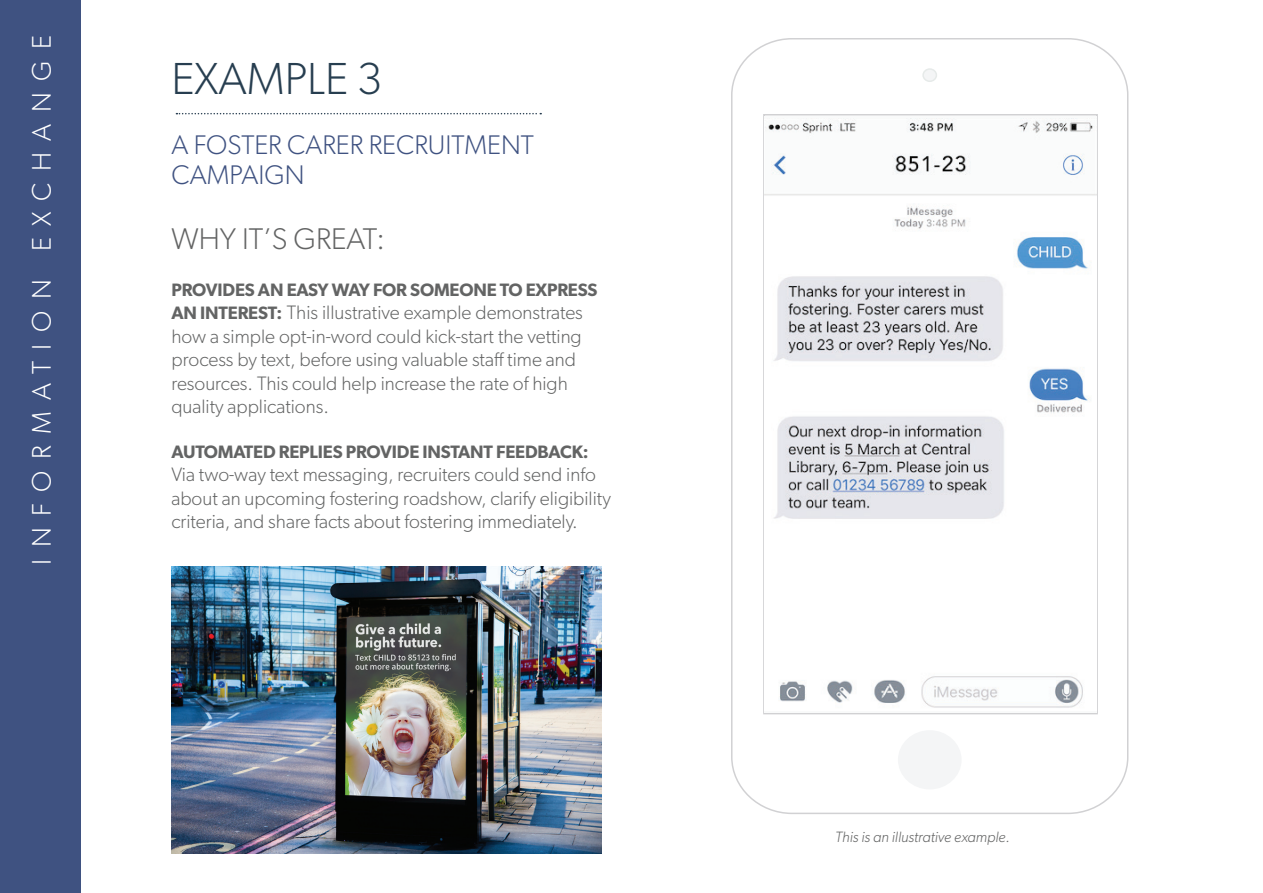
<style>
.page{position:relative;width:1263px;height:893px;background:#fff}
.page>*{position:absolute;margin:0;border:0;box-sizing:border-box;transform-origin:0 0}
.t1{font:300 45px "Gibson";color:#273e50}
.t2{font:300 30px "Gibson";color:#636464}
.t3{font:300 27px/30px "Gibson";color:#3f5281}
.t4{font:300 27px "Gibson";letter-spacing:.425em;color:#fff}
.t5{font:300 19.5px/23.4px "Gibson";color:#636464}
.t6{font:600 18px "Gibson";letter-spacing:-.01em;color:#636464}
.t7{font:italic 300 15px "Gibson";color:#636464}
.s1{font-weight:600;font-size:18px}
</style>
<div class="page">
<div style="left:0;top:0;width:81px;height:893px;background:#3f5281"></div>
<svg style="left:176px;top:113px;width:365px;height:1px"></svg>
<svg style="left:731px;top:38px;width:398px;height:776px"></svg>
<div style="left:898px;top:730px;width:63px;height:59px;background:#f4f5f6;border-radius:50%"></div>
<div style="left:923px;top:69px;width:13px;height:12px;background:#f4f5f6;border-radius:50%"></div>
<div style="left:922px;top:68px;width:15px;height:14px;border:1px solid #e6eae9;border-radius:50%"></div>
<img style="left:764px;top:118px;width:332px;height:592px">
<img style="left:171px;top:566px;width:431px;height:287px">
<h3 class="t4" style="left:25px;top:565px;width:531px;rotate:-90deg">INFORMATION EXCHANGE</h3>
<h1 class="t1" style="left:171px;top:52px;width:51px">EXAMPL</h1>
<h1 class="t1" style="left:325px;top:52px;width:59px">E 3</h1>
<h3 class="t3" style="left:171px;top:130px;width:364px">A FOSTER CARER RECRUITMENT<br>CAMPAIGN</h3>
<h2 class="t2" style="left:171px;top:221px;width:215px">WHY IT’S GREAT:</h2>
<p class="t6" style="left:171px;top:279px;width:427px">PROVIDES AN EASY WAY FOR SOMEONE TO EXPRESS</p>
<p class="t5" style="left:171px;top:301px;width:413px"><span class="s1">AN INTEREST:</span> This illustrative example demonstrates how a simple opt-in-word could kick-start the vetting process by text, before using valuable staff time and resources. This could help increase the rate of high quality applications.</p>
<p class="t6" style="left:171px;top:441px;width:419px">AUTOMATED REPLIES PROVIDE INSTANT FEEDBACK:</p>
<p class="t5" style="left:171px;top:463px;width:441px">Via two-way text messaging, recruiters could send info about an upcoming fostering roadshow, clarify eligibility criteria, and share facts about fostering immediately.</p>
<p class="t7" style="left:835px;top:828px;width:176px">This is an illustrative example.</p>
</div>
